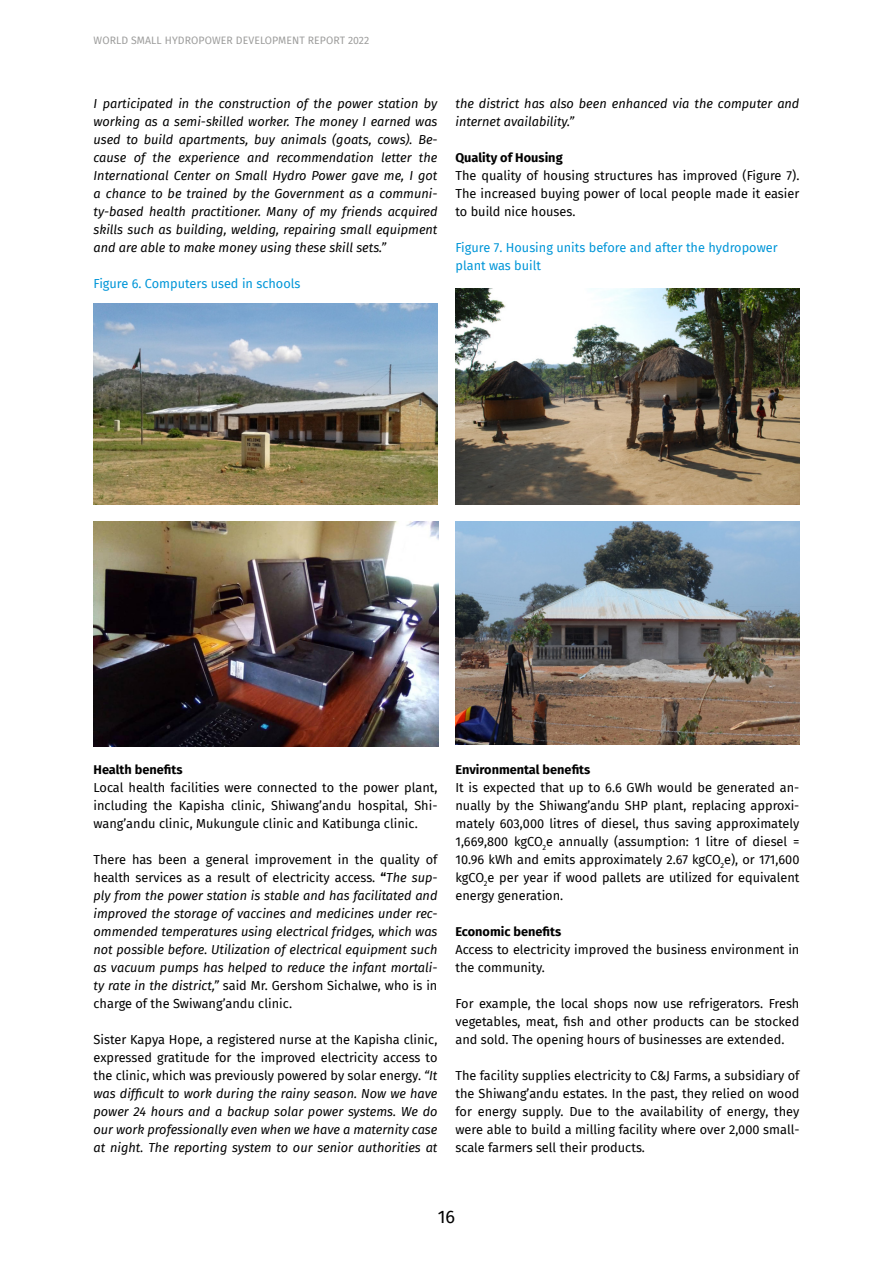
<style>
.page{position:relative;width:893px;height:1263px;background:#fff}
.page>*{position:absolute;margin:0;border:0;box-sizing:border-box;transform-origin:0 0}
.t1{font:18px "Fira Sans";color:#000}
.t2{font:italic 12.75px/18px "Fira Sans";color:#000;text-align:justify}
.t3{font:12.75px/18px "Fira Sans";color:#000;text-align:justify}
.t4{font:12.75px/18px "Fira Sans";color:#0096d8}
.t5{font:700 12.75px "Fira Sans";color:#000}
.t6{font:10.5px "Fira Sans";letter-spacing:.01em;color:#9d9d9c}
.s1{font-style:normal}
.s2{font-weight:700;font-style:normal}
</style>
<div class="page">
<img style="left:94px;top:304px;width:344px;height:200px">
<img style="left:94px;top:522px;width:344px;height:224px">
<img style="left:455px;top:289px;width:344px;height:216px">
<img style="left:455px;top:521px;width:344px;height:223px">
<p class="t6" style="left:94px;top:32px;width:277px">WORLD SMALL HYDROPOWER DEVELOPMENT REPORT 2022</p>
<p class="t2" style="left:94px;top:94px;width:345px">I participated in the construction of the power station by working as a semi-skilled worker. The money I earned was used to build apartments, buy animals (goats, cows). Be&shy;cause of the experience and recommendation letter the International Center on Small Hydro Power gave me, I got a chance to be trained by the Government as a communi&shy;ty-based health practitioner. Many of my friends acquired skills such as building, welding, repairing small equipment and are able to make money using these skill sets.”</p>
<p class="t4" style="left:94px;top:274px;width:208px">Figure 6. Computers used in schools</p>
<p class="t2" style="left:455px;top:94px;width:345px">the district has also been enhanced via the computer and internet availability.”</p>
<p class="t5" style="left:455px;top:147px;width:109px">Quality of Housing</p>
<p class="t3" style="left:455px;top:166px;width:345px">The quality of housing structures has improved (Figure 7).<br>The increased buying power of local people made it easier to build nice houses.</p>
<p class="t4" style="left:455px;top:238px;width:324px">Figure 7. Housing units before and after the hydropower plant was built</p>
<p class="t5" style="left:94px;top:759px;width:91px">Health benefits</p>
<p class="t3" style="left:94px;top:778px;width:345px">Local health facilities were connected to the power plant, including the Kapisha clinic, Shiwang’andu hospital, Shi&shy;wang’andu clinic, Mukungule clinic and Katibunga clinic.</p>
<p class="t2" style="left:94px;top:850px;width:345px"><span class="s1">There has been a general improvement in the quality of health services as a result of electricity access.</span> <span class="s2">“</span>The sup&shy;ply from the power station is stable and has facilitated and improved the storage of vaccines and medicines under rec&shy;ommended temperatures using electrical fridges, which was not possible before. Utilization of electrical equipment such as vacuum pumps has helped to reduce the infant mortali&shy;ty rate in the district,” <span class="s1">said Mr. Gershom Sichalwe, who is in charge of the Swiwang’andu clinic.</span></p>
<p class="t2" style="left:94px;top:1030px;width:345px"><span class="s1">Sister Kapya Hope, a registered nurse at the Kapisha clinic, expressed gratitude for the improved electricity access to the clinic, which was previously powered by solar energy.</span> “It was difficult to work during the rainy season. Now we have power 24 hours and a backup solar power systems. We do our work professionally even when we have a maternity case at night. The reporting system to our senior authorities at</p>
<p class="t5" style="left:455px;top:759px;width:136px">Environmental benefits</p>
<p class="t3" style="left:455px;top:778px;width:345px">It is expected that up to 6.6 GWh would be generated an&shy;nually by the Shiwang’andu SHP plant, replacing approxi&shy;mately 603,000 litres of diesel, thus saving approximately 1,669,800 kgCO<sub>2</sub>e annually (assumption: 1 litre of diesel = 10.96 kWh and emits approximately 2.67 kgCO<sub>2</sub>e), or 171,600 kgCO<sub>2</sub>e per year if wood pallets are utilized for equivalent energy generation.</p>
<p class="t5" style="left:455px;top:921px;width:107px">Economic benefits</p>
<p class="t3" style="left:455px;top:940px;width:345px">Access to electricity improved the business environment in the community.</p>
<p class="t3" style="left:455px;top:994px;width:345px">For example, the local shops now use refrigerators. Fresh vegetables, meat, fish and other products can be stocked and sold. The opening hours of businesses are extended.</p>
<p class="t3" style="left:455px;top:1066px;width:345px">The facility supplies electricity to C&amp;J Farms, a subsidiary of the Shiwang’andu estates. In the past, they relied on wood for energy supply. Due to the availability of energy, they were able to build a milling facility where over 2,000 small&shy;scale farmers sell their products.</p>
<h1 class="t1" style="left:438px;top:1203px;width:19px">16</h1>
</div>
